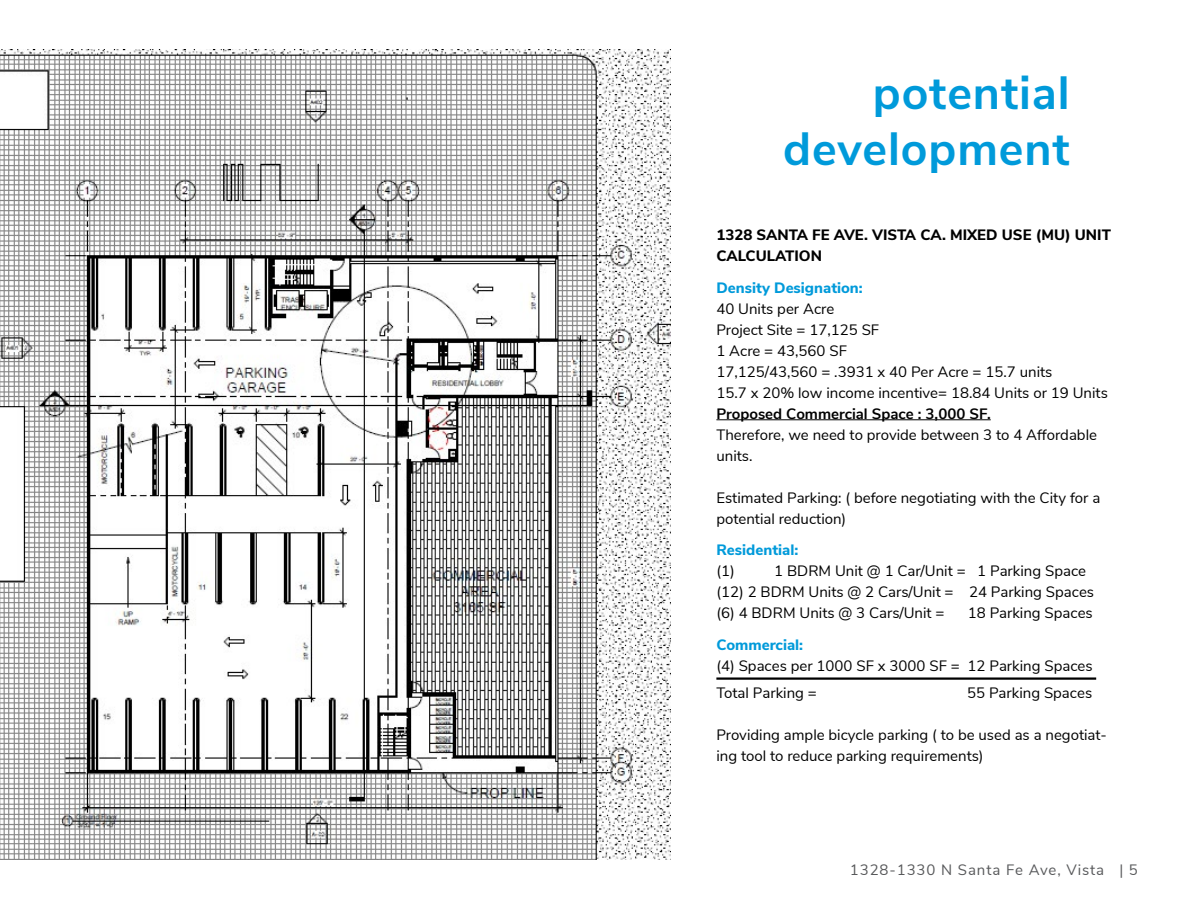
<style>
.page{position:relative;width:1188px;height:918px;background:#fff}
.page>*{position:absolute;margin:0;border:0;box-sizing:border-box;transform-origin:0 0}
.t1{font:700 46.5px/55.8px "Nunito Sans";letter-spacing:.02em;color:#009ada;text-align:right}
.t2{font:15px/21px "Nunito Sans";color:#000}
.t3{font:800 15px/21px "Nunito Sans";color:#000}
.t4{font:800 15px "Nunito Sans";color:#009ada}
.t5{font:700 15px "Nunito Sans";color:#000}
.t6{font:15px "Nunito Sans";letter-spacing:.06em;color:#58595b}
</style>
<div class="page">
<img style="left:0;top:50px;width:671px;height:810px">
<hr style="left:716px;top:419px;width:275px;height:1px;background:#000">
<hr style="left:716px;top:677px;width:380px;height:3px;background:#000">
<h1 class="t1" style="left:783px;top:63px;width:288px">potential development</h1>
<p class="t3" style="left:716px;top:224px;width:396px">1328 SANTA FE AVE. VISTA CA. MIXED USE (MU) UNIT<br>CALCULATION</p>
<p class="t4" style="left:716px;top:276px;width:148px">Density Designation:</p>
<p class="t2" style="left:716px;top:297px;width:393px">40 Units per Acre<br>Project Site = 17,125 SF<br>1 Acre = 43,560 SF<br>17,125/43,560 = .3931 x 40 Per Acre = 15.7 units<br>15.7 x 20% low income incentive= 18.84 Units or 19 Units</p>
<p class="t5" style="left:716px;top:402px;width:276px">Proposed Commercial Space : 3,000 SF.</p>
<p class="t2" style="left:716px;top:423px;width:382px">Therefore, we need to provide between 3 to 4 Affordable units.</p>
<p class="t2" style="left:716px;top:486px;width:385px">Estimated Parking: ( before negotiating with the City for a potential reduction)</p>
<p class="t4" style="left:716px;top:539px;width:83px">Residential:</p>
<p class="t2" style="left:716px;top:560px;width:20px">(1)</p>
<p class="t2" style="left:716px;top:560px;width:379px;text-indent:58px">1 BDRM Unit @ 1 Car/Unit = 1 Parking Space (12) 2 BDRM Units @ 2 Cars/Unit = 24 Parking Spaces (6) 4 BDRM Units @ 3 Cars/Unit =</p>
<p class="t2" style="left:968px;top:602px;width:127px">18 Parking Spaces</p>
<p class="t4" style="left:716px;top:633px;width:88px">Commercial:</p>
<p class="t2" style="left:716px;top:651px;width:378px;line-height:27px">(4) Spaces per 1000 SF x 3000 SF = 12 Parking Spaces<br>Total Parking =</p>
<p class="t2" style="left:967px;top:681px;width:127px">55 Parking Spaces</p>
<p class="t2" style="left:716px;top:723px;width:392px">Providing ample bicycle parking ( to be used as a negotiat&shy;ing tool to reduce parking requirements)</p>
<p class="t6" style="left:850px;top:859px;width:290px">1328-1330 N Santa Fe Ave, Vista | 5</p>
</div>
